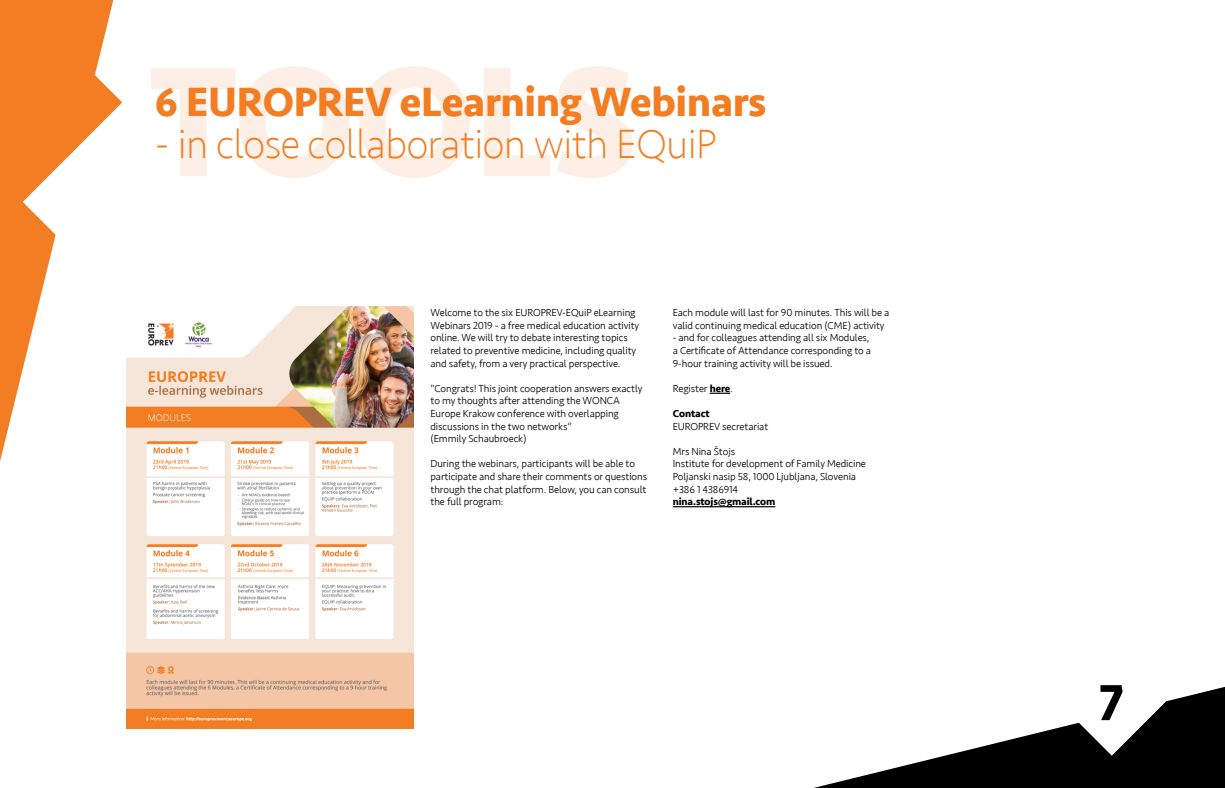
<style>
.page{position:relative;width:1225px;height:788px;background:#fff}
.page>*{position:absolute;margin:0;border:0;box-sizing:border-box;transform-origin:0 0}
.t1{font:700 161.96px "Seravek";letter-spacing:-.01em;color:#f37d22}
.t2{font:700 52.5px "Seravek";color:#000}
.t3{font:200 42px "Seravek";letter-spacing:-.015em;color:#f37d22}
.t4{font:700 42px "Seravek";letter-spacing:-.01em;color:#f37d22}
.t5{font:300 10.5px/12.6px "Seravek";letter-spacing:-.01em;color:#000}
.t6{font:700 10.5px "Seravek";letter-spacing:-.01em;color:#000}
.s1{font-weight:700}
</style>
<div class="page">
<img style="left:127px;top:306px;width:286px;height:422px">
<svg style="left:0;top:0;width:113px;height:461px"></svg>
<svg style="left:12px;top:47px;width:110px;height:210px"></svg>
<svg style="left:814px;top:686px;width:411px;height:102px"></svg>
<svg style="left:1057px;top:686px;width:110px;height:69px"></svg>
<hr style="left:710px;top:392px;width:20px;height:2px;background:#000">
<hr style="left:673px;top:506px;width:102px;height:1px;background:#000">
<h1 class="t1" style="left:149px;top:-7px;width:490px">TOOLS</h1>
<h3 class="t4" style="left:155px;top:68px;width:613px">6 EUROPREV eLearning Webinars</h3>
<h3 class="t3" style="left:155px;top:119px;width:563px">- in close collaboration with EQuiP</h3>
<p class="t5" style="left:430px;top:306px;width:210px">Welcome to the six EUROPREV-EQuiP eLearning Webinars 2019 - a free medical education activity online. We will try to debate interesting topics related to preventive medicine, including quality and safety, from a very practical perspective.</p>
<p class="t5" style="left:430px;top:382px;width:214px">“Congrats! This joint cooperation answers exactly to my thoughts after attending the WONCA Europe Krakow conference with overlapping discussions in the two networks”<br>(Emmily Schaubroeck)</p>
<p class="t5" style="left:430px;top:458px;width:218px">During the webinars, participants will be able to participate and share their comments or questions through the chat platform. Below, you can consult the full program:</p>
<p class="t5" style="left:673px;top:306px;width:218px">Each module will last for 90 minutes. This will be a valid continuing medical education (CME) activity</p>
<p class="t5" style="left:673px;top:332px;width:200px">- and for colleagues attending all six Modules, a Certificate of Attendance corresponding to a<br>9-hour training activity will be issued.</p>
<p class="t5" style="left:673px;top:382px;width:62px">Register <span class="s1">here</span>.</p>
<p class="t6" style="left:673px;top:405px;width:38px">Contact</p>
<p class="t5" style="left:673px;top:420px;width:97px">EUROPREV secretariat</p>
<p class="t5" style="left:673px;top:445px;width:195px">Mrs Nina Štojs<br>Institute for development of Family Medicine<br>Poljanski nasip 58, 1000 Ljubljana, Slovenia +386 1 4386914</p>
<p class="t6" style="left:673px;top:493px;width:104px">nina.stojs@gmail.com</p>
<h2 class="t2" style="left:1099px;top:660px;width:27px">7</h2>
</div>
